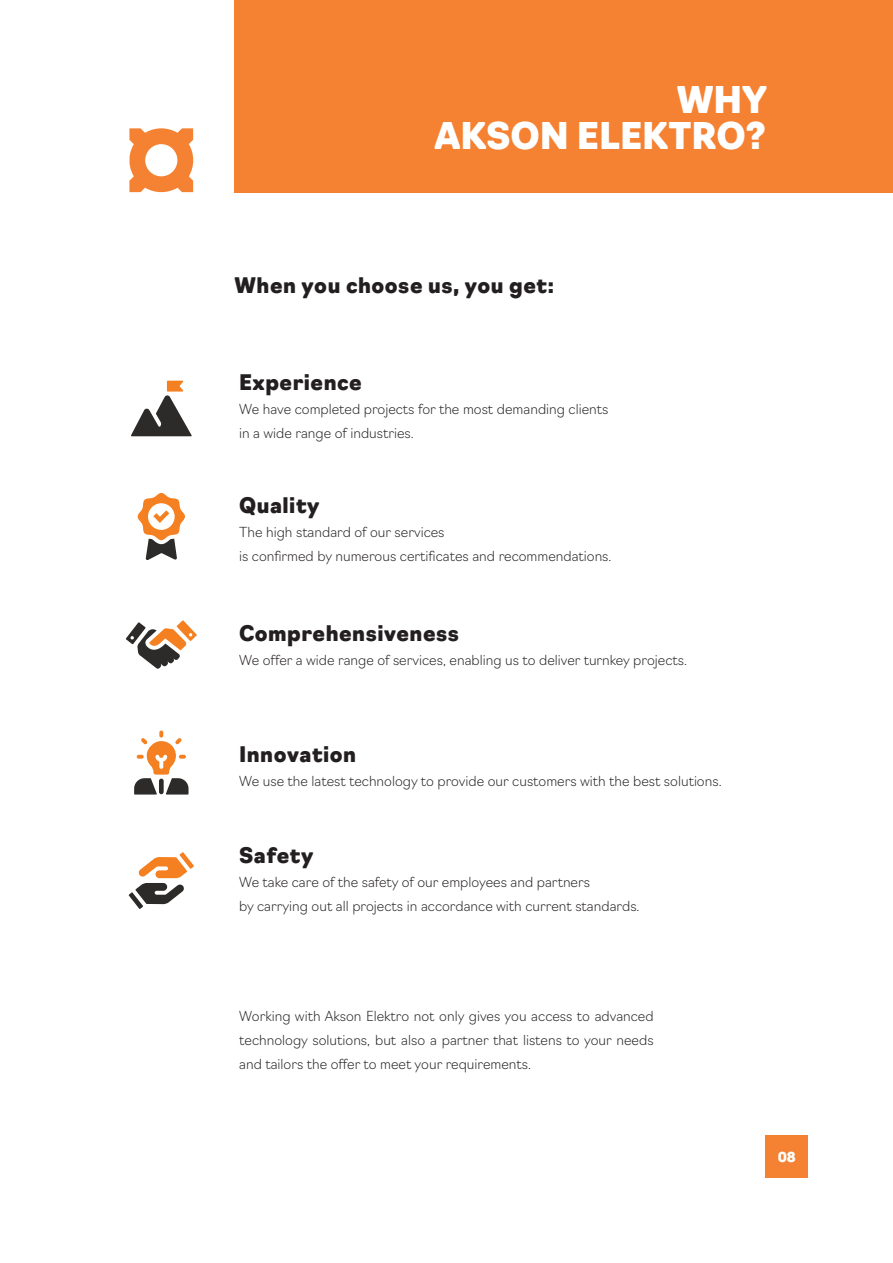
<style>
.page{position:relative;width:893px;height:1263px;background:#fff}
.page>*{position:absolute;margin:0;border:0;box-sizing:border-box;transform-origin:0 0}
.t1{font:900 36px/36px "Navigo";color:#fff;text-align:right}
.t2{font:900 21px "Navigo";letter-spacing:.025em;color:#231f20}
.t3{font:200 13.5px/24px "Navigo";color:#231f20}
.t4{font:900 13.5px "Navigo";color:#fff}
</style>
<div class="page">
<div style="left:235px;top:0;width:658px;height:192px;background:#f58232"></div>
<div style="left:766px;top:1135px;width:42px;height:43px;background:#f58232"></div>
<svg style="left:129px;top:128px;width:65px;height:65px"></svg>
<svg style="left:131px;top:381px;width:61px;height:55px"></svg>
<svg style="left:126px;top:620px;width:71px;height:49px"></svg>
<svg style="left:138px;top:493px;width:47px;height:67px"></svg>
<svg style="left:129px;top:852px;width:65px;height:57px"></svg>
<svg style="left:134px;top:730px;width:55px;height:64px"></svg>
<h1 class="t1" style="left:434px;top:79px;width:334px">WHY<br>AKSON ELEKTRO?</h1>
<h2 class="t2" style="left:235px;top:269px;width:321px">When you choose us, you get:</h2>
<h2 class="t2" style="left:239px;top:366px;width:124px">Experience</h2>
<p class="t3" style="left:239px;top:396px;width:371px">We have completed projects for the most demanding clients in a wide range of industries.</p>
<h2 class="t2" style="left:239px;top:489px;width:82px">Quality</h2>
<p class="t3" style="left:239px;top:519px;width:374px">The high standard of our services<br>is confirmed by numerous certificates and recommendations.</p>
<h2 class="t2" style="left:239px;top:617px;width:221px">Comprehensiveness</h2>
<p class="t3" style="left:239px;top:647px;width:449px">We offer a wide range of services, enabling us to deliver turnkey projects.</p>
<h2 class="t2" style="left:239px;top:738px;width:119px">Innovation</h2>
<p class="t3" style="left:239px;top:768px;width:484px">We use the latest technology to provide our customers with the best solutions.</p>
<h2 class="t2" style="left:239px;top:839px;width:76px">Safety</h2>
<p class="t3" style="left:239px;top:869px;width:402px">We take care of the safety of our employees and partners<br>by carrying out all projects in accordance with current standards.</p>
<p class="t3" style="left:239px;top:1003px;width:416px;text-align:justify">Working with Akson Elektro not only gives you access to advanced technology solutions, but also a partner that listens to your needs and tailors the offer to meet your requirements.</p>
<p class="t4" style="left:778px;top:1146px;width:20px">08</p>
</div>
